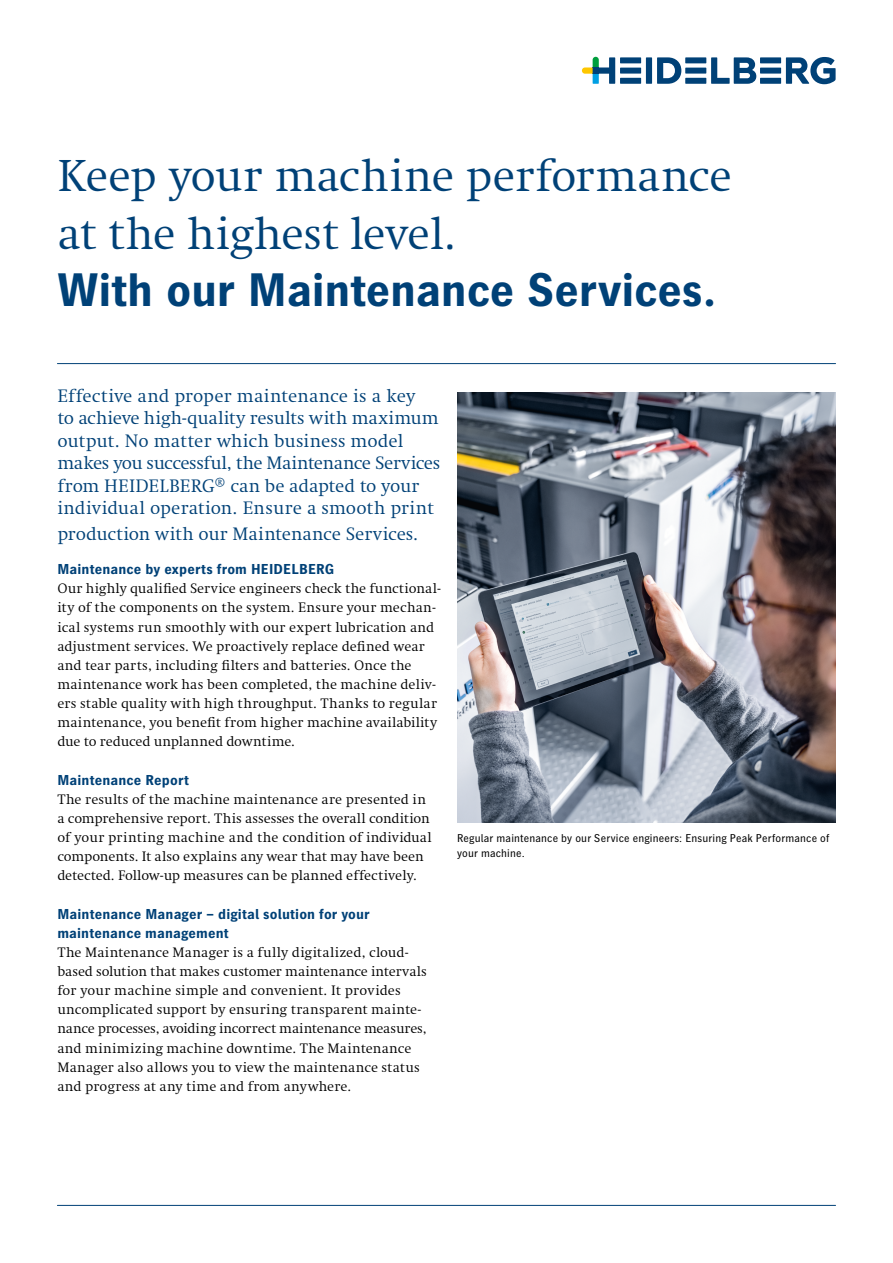
<style>
.page{position:relative;width:893px;height:1263px;background:#fff}
.page>*{position:absolute;margin:0;border:0;box-sizing:border-box;transform-origin:0 0}
.t1{font:46.5px/57.4px "Heidelberg Antiqua ML";letter-spacing:-.01em;color:#004177}
.t2{font:700 46.5px "Heidelberg Gothic Ml";letter-spacing:-.005em;color:#004177}
.t3{font:18.75px/22.5px "Heidelberg Antiqua ML";color:#004177}
.t4{font:14.25px/19.2px "Heidelberg Antiqua ML";letter-spacing:.005em;color:#000}
.t5{font:700 14.25px/19.2px "Heidelberg Gothic Ml";letter-spacing:.01em;color:#004177}
.t6{font:11.25px/14.9px "Heidelberg Gothic Ml";letter-spacing:.015em;color:#000}
</style>
<div class="page">
<svg style="left:657px;top:57px;width:24px;height:27px"></svg>
<div style="left:646px;top:57px;width:6px;height:27px;background:#004177"></div>
<div style="left:620px;top:57px;width:21px;height:6px;background:#004177"></div>
<div style="left:620px;top:68px;width:21px;height:6px;background:#004177"></div>
<div style="left:620px;top:78px;width:21px;height:6px;background:#004177"></div>
<div style="left:685px;top:57px;width:21px;height:6px;background:#004177"></div>
<div style="left:685px;top:68px;width:21px;height:6px;background:#004177"></div>
<div style="left:685px;top:78px;width:21px;height:6px;background:#004177"></div>
<svg style="left:711px;top:57px;width:45px;height:27px"></svg>
<div style="left:760px;top:57px;width:21px;height:6px;background:#004177"></div>
<div style="left:760px;top:68px;width:21px;height:6px;background:#004177"></div>
<div style="left:760px;top:78px;width:21px;height:6px;background:#004177"></div>
<svg style="left:786px;top:57px;width:50px;height:27px"></svg>
<svg style="left:582px;top:57px;width:33px;height:27px"></svg>
<img style="left:457px;top:392px;width:379px;height:431px">
<hr style="left:57px;top:1205px;width:779px;height:1px;background:#004177">
<hr style="left:57px;top:363px;width:779px;height:1px;background:#004177">
<h1 class="t1" style="left:57px;top:148px;width:676px">Keep your machine performance at the highest level.</h1>
<h1 class="t2" style="left:57px;top:264px;width:660px">With our Maintenance Services.</h1>
<p class="t3" style="left:57px;top:385px;width:384px">Effective and proper maintenance is a key<br>to achieve high-quality results with maximum output. No matter which business model makes you successful, the Maintenance Services from HEIDELBERG® can be adapted to your individual operation. Ensure a smooth print</p>
<h2 class="t3" style="left:57px;top:522px;width:362px">production with our Maintenance Services.</h2>
<p class="t5" style="left:57px;top:560px;width:279px">Maintenance by experts from HEIDELBERG</p>
<p class="t4" style="left:57px;top:579px;width:385px">Our highly qualified Service engineers check the functional&shy;ity of the components on the system. Ensure your mechan&shy;ical systems run smoothly with our expert lubrication and adjustment services. We proactively replace defined wear and tear parts, including filters and batteries. Once the maintenance work has been completed, the machine deliv&shy;ers stable quality with high throughput. Thanks to regular maintenance, you benefit from higher machine availability due to reduced unplanned downtime.</p>
<p class="t5" style="left:57px;top:770px;width:133px">Maintenance Report</p>
<p class="t4" style="left:57px;top:789px;width:376px">The results of the machine maintenance are presented in a comprehensive report. This assesses the overall condition of your printing machine and the condition of individual components. It also explains any wear that may have been detected. Follow-up measures can be planned effectively.</p>
<p class="t5" style="left:57px;top:904px;width:314px">Maintenance Manager – digital solution for your maintenance management</p>
<p class="t4" style="left:57px;top:943px;width:371px">The Maintenance Manager is a fully digitalized, cloud&shy;based solution that makes customer maintenance intervals for your machine simple and convenient. It provides uncomplicated support by ensuring transparent mainte&shy;nance processes, avoiding incorrect maintenance measures, and minimizing machine downtime. The Maintenance Manager also allows you to view the maintenance status and progress at any time and from anywhere.</p>
<p class="t6" style="left:457px;top:831px;width:374px">Regular maintenance by our Service engineers: Ensuring Peak Performance of your machine.</p>
</div>
